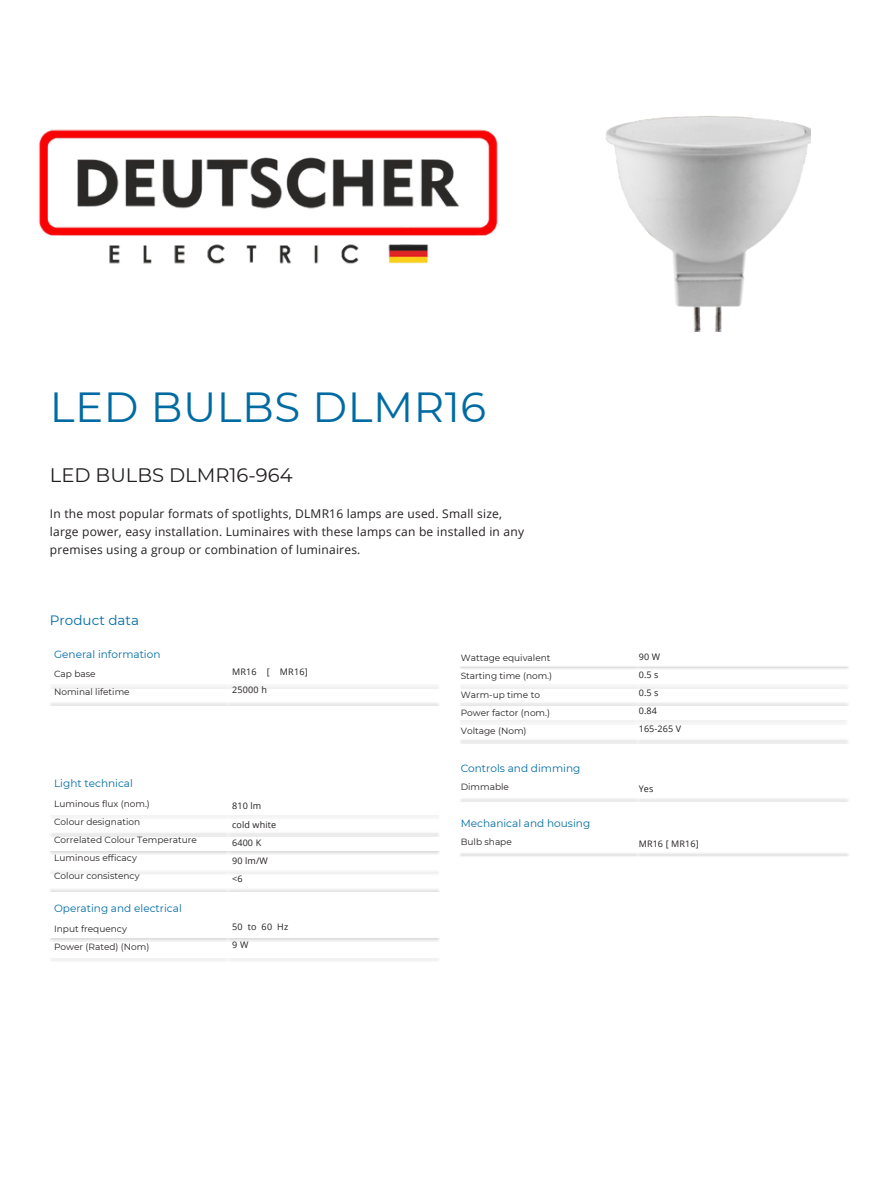
<style>
.page{position:relative;width:893px;height:1186px;background:#fff}
.page>*{position:absolute;margin:0;border:0;box-sizing:border-box;transform-origin:0 0}
.t1{font:42px "Montserrat";letter-spacing:.015em;color:#006ba3}
.t2{font:19.5px "Montserrat";color:#231f20}
.t3{font:13.5px "Montserrat";color:#006ba3}
.t4{font:12px/18px "Open Sans";letter-spacing:.02em;color:#231f20}
.t5{font:10.5px "Montserrat";color:#006ba3}
.t6{font:9px/18px "Montserrat";color:#231f20}
.t7{font:9px/18px "Open Sans";letter-spacing:.015em;color:#231f20}
</style>
<div class="page">
<img style="left:606px;top:116px;width:204px;height:216px">
<img style="left:38px;top:129px;width:460px;height:135px">
<h1 class="t1" style="left:50px;top:381px;width:437px">LED BULBS DLMR16</h1>
<h2 class="t2" style="left:50px;top:463px;width:244px">LED BULBS DLMR16-964</h2>
<h3 class="t4" style="left:50px;top:505px;width:475px">In the most popular formats of spotlights, DLMR16 lamps are used. Small size, large power, easy installation. Luminaires with these lamps can be installed in any premises using a group or combination of luminaires.</h3>
<h3 class="t3" style="left:50px;top:612px;width:91px">Product data</h3>
<p class="t5" style="left:54px;top:648px;width:108px">General information</p>
<p class="t6" style="left:54px;top:664px;width:77px">Cap base<br>Nominal lifetime</p>
<p class="t7" style="left:232px;top:663px;width:77px">MR16 [ MR16]<br>25000 h</p>
<p class="t6" style="left:460px;top:649px;width:93px">Wattage equivalent<br>Starting time (nom.)<br>Warm-up time to<br>Power factor (nom.)<br>Voltage (Nom)</p>
<p class="t5" style="left:460px;top:761px;width:121px">Controls and dimming</p>
<p class="t5" style="left:54px;top:777px;width:80px">Light technical</p>
<p class="t6" style="left:460px;top:777px;width:50px">Dimmable</p>
<p class="t6" style="left:54px;top:795px;width:144px">Luminous flux (nom.)<br>Colour designation<br>Correlated Colour Temperature<br>Luminous efficacy<br>Colour consistency</p>
<p class="t7" style="left:232px;top:797px;width:45px">810 lm cold white<br>6400 K<br>90 lm/W &lt;6</p>
<p class="t5" style="left:460px;top:817px;width:131px">Mechanical and housing</p>
<p class="t6" style="left:460px;top:833px;width:53px">Bulb shape</p>
<p class="t5" style="left:54px;top:902px;width:129px">Operating and electrical</p>
<p class="t6" style="left:54px;top:919px;width:97px">Input frequency<br>Power (Rated) (Nom)</p>
<p class="t7" style="left:232px;top:917px;width:58px">50 to 60 Hz<br>9 W</p>
<p class="t7" style="left:638px;top:648px;width:44px">90 W<br>0.5 s<br>0.5 s<br>0.84<br>165-265 V</p>
<p class="t7" style="left:638px;top:779px;width:16px">Yes</p>
<p class="t7" style="left:638px;top:835px;width:61px">MR16 [ MR16]</p>
</div>
